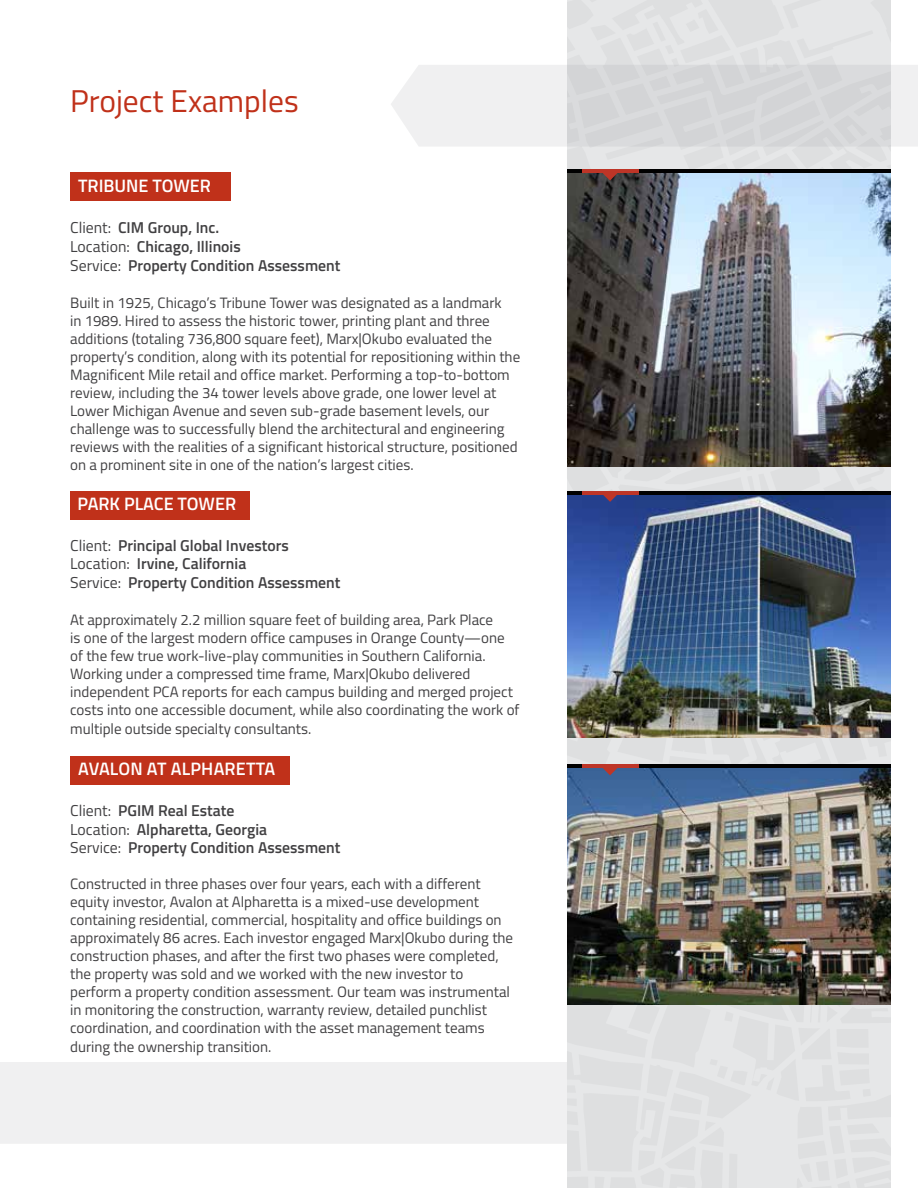
<style>
.page{position:relative;width:918px;height:1188px;background:#fff}
.page>*{position:absolute;margin:0;border:0;box-sizing:border-box;transform-origin:0 0}
.t1{font:31.5px "Titillium Web";color:#c0311a}
.t2{font:600 18px "Titillium Web";color:#fff}
.t3{font:600 15.75px/18.9px "Titillium Web";color:#414042}
.t4{font:15px/18.1px "Titillium Web";color:#414042}
.s1{font-weight:400}
</style>
<div class="page">
<div style="left:851px;top:0;width:40px;height:1188px;background:#e6e7e8"></div>
<div style="left:620px;top:0;width:231px;height:1188px;background:#e3e4e5"></div>
<div style="left:567px;top:0;width:53px;height:1188px;background:#dedfe0"></div>
<div style="left:567px;top:467px;width:213px;height:613px;background:#dedfe0"></div>
<img style="left:567px;top:173px;width:324px;height:294px">
<div style="left:70px;top:491px;width:179px;height:29px;background:#c0311a"></div>
<div style="left:70px;top:756px;width:220px;height:29px;background:#c0311a"></div>
<div style="left:70px;top:172px;width:160px;height:29px;background:#c0311a"></div>
<div style="left:0;top:1062px;width:567px;height:82px;background:#f0f0f1"></div>
<svg style="left:391px;top:65px;width:527px;height:87px"></svg>
<img style="left:567px;top:494px;width:324px;height:244px">
<img style="left:567px;top:768px;width:324px;height:236px">
<hr style="left:567px;top:169px;width:324px;height:4px;background:#000">
<svg style="left:602px;top:173px;width:16px;height:7px"></svg>
<hr style="left:582px;top:169px;width:56px;height:4px;background:#be3527">
<hr style="left:567px;top:491px;width:324px;height:3px;background:#000">
<svg style="left:602px;top:494px;width:16px;height:8px"></svg>
<hr style="left:582px;top:491px;width:56px;height:3px;background:#be3527">
<hr style="left:567px;top:764px;width:324px;height:4px;background:#000">
<svg style="left:602px;top:768px;width:16px;height:7px"></svg>
<hr style="left:582px;top:764px;width:56px;height:4px;background:#be3527">
<h1 class="t1" style="left:70px;top:78px;width:230px">Project Examples</h1>
<p class="t2" style="left:78px;top:173px;width:134px">TRIBUNE TOWER</p>
<p class="t3" style="left:70px;top:217px;width:272px"><span class="s1">Client:</span> CIM Group, Inc.<br><span class="s1">Location:</span> Chicago, Illinois<br><span class="s1">Service:</span> Property Condition Assessment</p>
<p class="t4" style="left:70px;top:293px;width:452px">Built in 1925, Chicago’s Tribune Tower was designated as a landmark<br>in 1989. Hired to assess the historic tower, printing plant and three additions (totaling 736,800 square feet), Marx|Okubo evaluated the property’s condition, along with its potential for repositioning within the Magnificent Mile retail and office market. Performing a top-to-bottom review, including the 34 tower levels above grade, one lower level at Lower Michigan Avenue and seven sub-grade basement levels, our challenge was to successfully blend the architectural and engineering reviews with the realities of a significant historical structure, positioned on a prominent site in one of the nation’s largest cities.</p>
<p class="t2" style="left:78px;top:490px;width:160px">PARK PLACE TOWER</p>
<p class="t3" style="left:70px;top:535px;width:272px"><span class="s1">Client:</span> Principal Global Investors<br><span class="s1">Location:</span> Irvine, California<br><span class="s1">Service:</span> Property Condition Assessment</p>
<p class="t4" style="left:70px;top:610px;width:451px">At approximately 2.2 million square feet of building area, Park Place<br>is one of the largest modern office campuses in Orange County—one of the few true work-live-play communities in Southern California.<br>Working under a compressed time frame, Marx|Okubo delivered independent PCA reports for each campus building and merged project costs into one accessible document, while also coordinating the work of multiple outside specialty consultants.</p>
<p class="t2" style="left:78px;top:755px;width:199px">AVALON AT ALPHARETTA</p>
<p class="t3" style="left:70px;top:800px;width:272px"><span class="s1">Client:</span> PGIM Real Estate<br><span class="s1">Location:</span> Alpharetta, Georgia<br><span class="s1">Service:</span> Property Condition Assessment</p>
<p class="t4" style="left:70px;top:874px;width:445px">Constructed in three phases over four years, each with a different equity investor, Avalon at Alpharetta is a mixed-use development containing residential, commercial, hospitality and office buildings on approximately 86 acres. Each investor engaged Marx|Okubo during the construction phases, and after the first two phases were completed, the property was sold and we worked with the new investor to perform a property condition assessment. Our team was instrumental in monitoring the construction, warranty review, detailed punchlist coordination, and coordination with the asset management teams during the ownership transition.</p>
</div>
